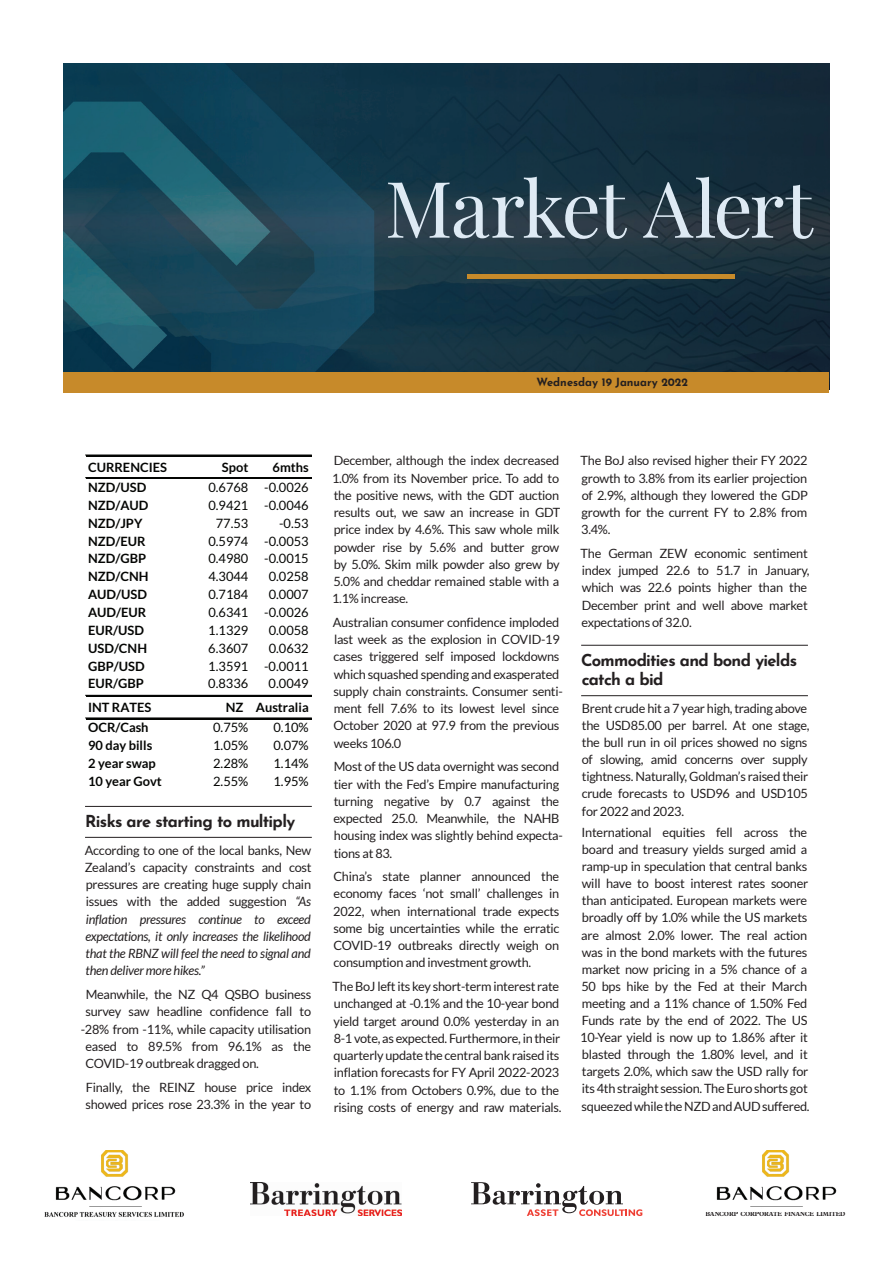
<style>
.page{position:relative;width:893px;height:1263px;background:#fff}
.page>*{position:absolute;margin:0;border:0;box-sizing:border-box;transform-origin:0 0}
.t1{font:78px "Playfair Display";letter-spacing:-.03em;color:#deeaf4}
.t2{font:700 16.5px/19.5px "Josefin Sans";letter-spacing:-.04em;color:#231f20}
.t3{font:12.9px "Lato";color:#040503}
.t4{font:700 12.9px "Lato";color:#040503}
.t5{font:12.75px/17.2px "Lato";letter-spacing:-.02em;color:#231f20}
.t6{font:italic 12.75px/17.2px "Lato";letter-spacing:-.02em;color:#231f20;text-align:justify}
.t7{font:700 11.25px "Josefin Sans";color:#231f20}
.t8{font:700 6.45px "Plantin Std";letter-spacing:-.01em;color:#231f20;scale:.93 1}
.s1{font-style:normal}
</style>
<div class="page">
<hr style="left:85px;top:806px;width:227px;height:1px;background:#231f20">
<hr style="left:85px;top:837px;width:227px;height:1px;background:#231f20">
<hr style="left:86px;top:455px;width:225px;height:1px;background:#040503">
<hr style="left:86px;top:477px;width:225px;height:1px;background:#040503">
<hr style="left:86px;top:478px;width:225px;height:1px;background:#040503">
<hr style="left:86px;top:695px;width:225px;height:1px;background:#040503">
<hr style="left:86px;top:718px;width:225px;height:1px;background:#040503">
<hr style="left:581px;top:645px;width:227px;height:1px;background:#231f20">
<hr style="left:581px;top:695px;width:227px;height:1px;background:#231f20">
<img style="left:44px;top:1150px;width:140px;height:67px">
<img style="left:251px;top:1182px;width:151px;height:33px">
<img style="left:716px;top:1150px;width:121px;height:57px">
<img style="left:64px;top:64px;width:765px;height:308px">
<div style="left:64px;top:372px;width:765px;height:21px;background:#c78a2a"></div>
<hr style="left:467px;top:275px;width:268px;height:4px;background:#c78a2a">
<svg style="left:471px;top:1182px;width:171px;height:34px"></svg>
<h1 class="t1" style="left:385px;top:148px;width:429px">Market Alert</h1>
<p class="t7" style="left:537px;top:372px;width:153px">Wednesday 19 January 2022</p>
<p class="t4" style="left:88px;top:460px;width:81px">CURRENCIES</p>
<p class="t4" style="left:222px;top:460px;width:28px">Spot</p>
<p class="t4" style="left:273px;top:460px;width:38px">6mths</p>
<p class="t4" style="left:88px;top:480px;width:60px">NZD/USD</p>
<p class="t3" style="left:208px;top:480px;width:102px">0.6768 -0.0026</p>
<p class="t4" style="left:88px;top:498px;width:62px">NZD/AUD</p>
<p class="t3" style="left:208px;top:498px;width:102px">0.9421 -0.0046</p>
<p class="t4" style="left:88px;top:516px;width:56px">NZD/JPY</p>
<p class="t3" style="left:216px;top:516px;width:34px">77.53</p>
<p class="t3" style="left:279px;top:516px;width:31px">-0.53</p>
<p class="t4" style="left:88px;top:533px;width:59px">NZD/EUR</p>
<p class="t3" style="left:208px;top:534px;width:102px">0.5974 -0.0053</p>
<p class="t4" style="left:88px;top:551px;width:59px">NZD/GBP</p>
<p class="t3" style="left:208px;top:552px;width:102px">0.4980 -0.0015</p>
<p class="t4" style="left:88px;top:569px;width:62px">NZD/CNH</p>
<p class="t3" style="left:208px;top:569px;width:42px">4.3044</p>
<p class="t3" style="left:269px;top:569px;width:42px">0.0258</p>
<p class="t4" style="left:88px;top:587px;width:60px">AUD/USD</p>
<p class="t3" style="left:208px;top:587px;width:42px">0.7184</p>
<p class="t3" style="left:269px;top:587px;width:42px">0.0007</p>
<p class="t4" style="left:88px;top:605px;width:60px">AUD/EUR</p>
<p class="t3" style="left:208px;top:605px;width:102px">0.6341 -0.0026</p>
<p class="t4" style="left:88px;top:623px;width:58px">EUR/USD</p>
<p class="t3" style="left:208px;top:623px;width:42px">1.1329</p>
<p class="t3" style="left:269px;top:623px;width:42px">0.0058</p>
<p class="t4" style="left:88px;top:641px;width:61px">USD/CNH</p>
<p class="t3" style="left:208px;top:641px;width:42px">6.3607</p>
<p class="t3" style="left:269px;top:641px;width:42px">0.0632</p>
<p class="t4" style="left:88px;top:658px;width:58px">GBP/USD</p>
<p class="t3" style="left:208px;top:659px;width:102px">1.3591 -0.0011</p>
<p class="t4" style="left:88px;top:676px;width:57px">EUR/GBP</p>
<p class="t3" style="left:208px;top:676px;width:42px">0.8336</p>
<p class="t3" style="left:269px;top:676px;width:42px">0.0049</p>
<p class="t4" style="left:88px;top:700px;width:65px">INT RATES</p>
<p class="t4" style="left:226px;top:700px;width:85px">NZ Australia</p>
<p class="t4" style="left:88px;top:720px;width:62px">OCR/Cash</p>
<p class="t3" style="left:213px;top:720px;width:37px">0.75%</p>
<p class="t3" style="left:273px;top:720px;width:37px">0.10%</p>
<p class="t4" style="left:88px;top:738px;width:66px">90 day bills</p>
<p class="t3" style="left:213px;top:738px;width:37px">1.05%</p>
<p class="t3" style="left:273px;top:738px;width:37px">0.07%</p>
<p class="t4" style="left:88px;top:756px;width:69px">2 year swap</p>
<p class="t3" style="left:213px;top:756px;width:37px">2.28%</p>
<p class="t3" style="left:273px;top:756px;width:37px">1.14%</p>
<p class="t4" style="left:88px;top:774px;width:75px">10 year Govt</p>
<p class="t3" style="left:213px;top:774px;width:37px">2.55%</p>
<p class="t3" style="left:273px;top:774px;width:37px">1.95%</p>
<p class="t2" style="left:85px;top:809px;width:211px">Risks are starting to multiply</p>
<p class="t6" style="left:85px;top:842px;width:228px"><span class="s1">According to one of the local banks, New Zealand’s capacity constraints and cost pressures are creating huge supply chain issues with the added suggestion</span> “As inflation pressures continue to exceed expectations, it only increases the likelihood that the RBNZ will feel the need to signal and then deliver more hikes.”</p>
<p class="t5" style="left:86px;top:986px;width:227px">Meanwhile, the NZ Q4 QSBO business</p>
<p class="t5" style="left:85px;top:1003px;width:227px">survey saw headline confidence fall to</p>
<p class="t5" style="left:81px;top:1020px;width:232px">-28% from -11%, while capacity utilisation</p>
<p class="t5" style="left:86px;top:1037px;width:227px">eased to 89.5% from 96.1% as the</p>
<p class="t5" style="left:85px;top:1055px;width:175px">COVID-19 outbreak dragged on.</p>
<p class="t5" style="left:85px;top:1078px;width:227px">Finally, the REINZ house price index showed prices rose 23.3% in the year to</p>
<p class="t5" style="left:332px;top:452px;width:230px;text-align:justify">December, although the index decreased 1.0% from its November price. To add to the positive news, with the GDT auction results out, we saw an increase in GDT price index by 4.6%. This saw whole milk powder rise by 5.6% and butter grow by 5.0%. Skim milk powder also grew by 5.0% and cheddar remained stable with a 1.1% increase.</p>
<p class="t5" style="left:333px;top:614px;width:231px">Australian consumer confidence imploded last week as the explosion in COVID-19 cases triggered self imposed lockdowns which squashed spending and exasperated supply chain constraints. Consumer senti&shy;ment fell 7.6% to its lowest level since October 2020 at 97.9 from the previous weeks 106.0</p>
<p class="t5" style="left:334px;top:758px;width:231px">Most of the US data overnight was second tier with the Fed’s Empire manufacturing turning negative by 0.7 against the expected 25.0. Meanwhile, the NAHB housing index was slightly behind expecta&shy;tions at 83.</p>
<p class="t5" style="left:333px;top:868px;width:228px;text-align:justify">China’s state planner announced the economy faces ‘not small’ challenges in 2022, when international trade expects some big uncertainties while the erratic COVID-19 outbreaks directly weigh on consumption and investment growth.</p>
<p class="t5" style="left:333px;top:978px;width:231px">The BoJ left its key short-term interest rate unchanged at -0.1% and the 10-year bond yield target around 0.0% yesterday in an 8-1 vote, as expected. Furthermore, in their quarterly update the central bank raised its inflation forecasts for FY April 2022-2023 to 1.1% from Octobers 0.9%, due to the rising costs of energy and raw materials.</p>
<p class="t5" style="left:581px;top:452px;width:229px;text-align:justify">The BoJ also revised higher their FY 2022 growth to 3.8% from its earlier projection of 2.9%, although they lowered the GDP growth for the current FY to 2.8% from 3.4%.</p>
<p class="t5" style="left:581px;top:545px;width:230px">The German ZEW economic sentiment index jumped 22.6 to 51.7 in January, which was 22.6 points higher than the December print and well above market expectations of 32.0.</p>
<p class="t2" style="left:581px;top:648px;width:218px">Commodities and bond yields catch a bid</p>
<p class="t5" style="left:582px;top:700px;width:229px">Brent crude hit a 7 year high, trading above the USD85.00 per barrel. At one stage, the bull run in oil prices showed no signs of slowing, amid concerns over supply tightness. Naturally, Goldman’s raised their crude forecasts to USD96 and USD105 for 2022 and 2023.</p>
<p class="t5" style="left:580px;top:824px;width:231px">International equities fell across the board and treasury yields surged amid a ramp-up in speculation that central banks will have to boost interest rates sooner than anticipated. European markets were broadly off by 1.0% while the US markets are almost 2.0% lower. The real action was in the bond markets with the futures market now pricing in a 5% chance of a 50 bps hike by the Fed at their March meeting and a 11% chance of 1.50% Fed Funds rate by the end of 2022. The US 10-Year yield is now up to 1.86% after it blasted through the 1.80% level, and it targets 2.0%, which saw the USD rally for its 4th straight session. The Euro shorts got squeezed while the NZD and AUD suffered.</p>
<p class="t8" style="left:705px;top:1210px;width:152px">BANCORP CORPORATE FINANCE LIMITED</p>
</div>
